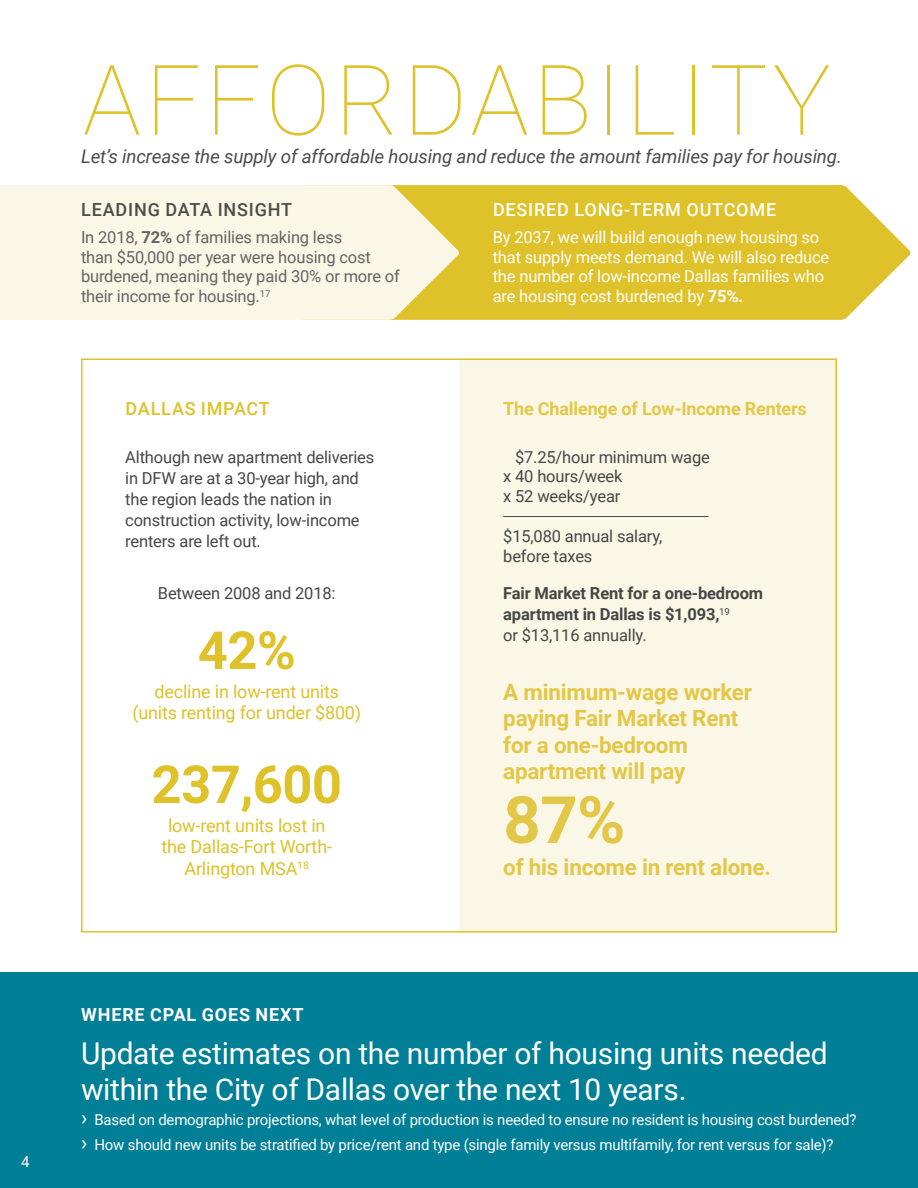
<style>
.page{position:relative;width:918px;height:1188px;background:#fff}
.page>*{position:absolute;margin:0;border:0;box-sizing:border-box;transform-origin:0 0}
.t1{font:100 97.5px "Roboto";letter-spacing:.045em;color:#dfc129}
.text{font:700 65.4px "Roboto";color:#e3c749}
.footnote{font:700 52.5px "Roboto";letter-spacing:-.01em;color:#dfc129}
.bullets{font:30px/36px "Roboto";letter-spacing:-.01em;color:#fff}
.text-2{font:700 22.5px/26.2px "Roboto";letter-spacing:-.01em;color:#e3c749}
.text_-_intro{font:italic 18.75px "Roboto";letter-spacing:-.01em;color:#4b4c4d}
.footnote-2{font:18px/21.6px "Roboto";letter-spacing:-.01em;color:#dfc129;text-align:center}
.text-3{font:700 18px "Roboto";letter-spacing:-.01em;color:#e3c749}
.subheader{font:500 18px "Roboto";letter-spacing:.045em;color:#fff}
.subheader-2{font:500 18px "Roboto";letter-spacing:.045em;color:#4b4c4d}
.header_-_teal{font:700 18px "Roboto";letter-spacing:.045em;color:#fff}
.subheader-3{font:500 18px "Roboto";letter-spacing:.045em;color:#dfc129}
.text-4{font:16.5px/21px "Roboto";letter-spacing:-.01em;color:#454647}
.text_-_intro-2{font:16.5px/19.8px "Roboto";letter-spacing:-.01em;color:#fff}
.text_-_intro-3{font:16.5px/19.8px "Roboto";letter-spacing:-.01em;color:#636366}
.text-5{font:700 16.5px/21px "Roboto";letter-spacing:-.01em;color:#454647}
.bullets-2{font:15px "Roboto";letter-spacing:-.015em;color:#fff}
.text-6{font:15px "Roboto";color:#fff}
.s1{font-weight:700}
.s2{font-weight:400}
.s3{font-size:21px}
</style>
<div class="page">
<div style="left:459px;top:359px;width:378px;height:574px;background:#fbf7e7"></div>
<div style="left:0;top:972px;width:918px;height:216px;background:#007f97"></div>
<svg style="left:459px;top:185px;width:452px;height:135px;background:#e1c538"></svg>
<svg style="left:0;top:185px;width:459px;height:135px;background:#f9f3d9"></svg>
<hr style="left:503px;top:516px;width:205px;height:1px;background:#4b4c4d">
<p class="text-6" style="left:21px;top:1151px;width:10px">4</p>
<p class="t1" style="left:83px;top:32px;width:750px">AFFORDABILITY</p>
<p class="text_-_intro" style="left:81px;top:143px;width:762px">Let’s increase the supply of affordable housing and reduce the amount families pay for housing.</p>
<p class="subheader-2" style="left:81px;top:197px;width:212px">LEADING DATA INSIGHT</p>
<p class="text_-_intro-3" style="left:81px;top:226px;width:320px">In 2018, <span class="s1">72%</span> of families making less<br>than $50,000 per year were housing cost burdened, meaning they paid 30% or more of their income for housing.<sup>17</sup></p>
<p class="subheader-3" style="left:126px;top:396px;width:146px">DALLAS IMPACT</p>
<p class="text-4" style="left:125px;top:446px;width:251px">Although new apartment deliveries in DFW are at a 30-year high, and the region leads the nation in construction activity, low-income renters are left out.</p>
<p class="text-4" style="left:158px;top:582px;width:179px">Between 2008 and 2018:</p>
<p class="footnote" style="left:198px;top:613px;width:99px">42%</p>
<p class="footnote-2" style="left:132px;top:680px;width:230px">decline in low-rent units (units renting for under $800)</p>
<p class="footnote" style="left:152px;top:748px;width:192px">237,600</p>
<p class="footnote-2" style="left:161px;top:814px;width:172px">low-rent units lost in the Dallas-Fort Worth-<br>Arlington MSA<sup>18</sup></p>
<p class="subheader" style="left:493px;top:197px;width:285px">DESIRED LONG-TERM OUTCOME</p>
<p class="text_-_intro-2" style="left:493px;top:226px;width:338px">By 2037, we will build enough new housing so that supply meets demand. We will also reduce the number of low-income Dallas families who are housing cost burdened by <span class="s1">75%.</span></p>
<p class="text-3" style="left:503px;top:396px;width:305px">The Challenge of Low-Income Renters</p>
<p class="text-4" style="left:515px;top:446px;width:196px">$7.25/hour minimum wage</p>
<p class="text-4" style="left:503px;top:465px;width:121px">x 40 hours/week</p>
<p class="text-4" style="left:503px;top:485px;width:119px">x 52 weeks/year</p>
<p class="text-4" style="left:503px;top:525px;width:161px;line-height:19.8px">$15,080 annual salary, before taxes</p>
<p class="text-5" style="left:503px;top:582px;width:261px">Fair Market Rent for a one-bedroom apartment in Dallas is $1,093,<sup>19<br></sup><span class="s2">or $13,116 annually.</span></p>
<p class="text-2" style="left:503px;top:678px;width:250px">A minimum-wage worker paying Fair Market Rent for a one-bedroom apartment will pay</p>
<p class="text" style="left:503px;top:774px;width:124px">87%</p>
<p class="text-2" style="left:503px;top:853px;width:269px">of his income in rent alone.</p>
<p class="header_-_teal" style="left:81px;top:1002px;width:224px">WHERE CPAL GOES NEXT</p>
<p class="bullets" style="left:81px;top:1034px;width:748px">Update estimates on the number of housing units needed within the City of Dallas over the next 10 years.</p>
<p class="bullets-2" style="left:81px;top:1109px;width:777px"><span class="s3">›</span> Based on demographic projections, what level of production is needed to ensure no resident is housing cost burdened?</p>
<p class="bullets-2" style="left:81px;top:1134px;width:754px"><span class="s3">›</span> How should new units be stratified by price/rent and type (single family versus multifamily, for rent versus for sale)?</p>
</div>
